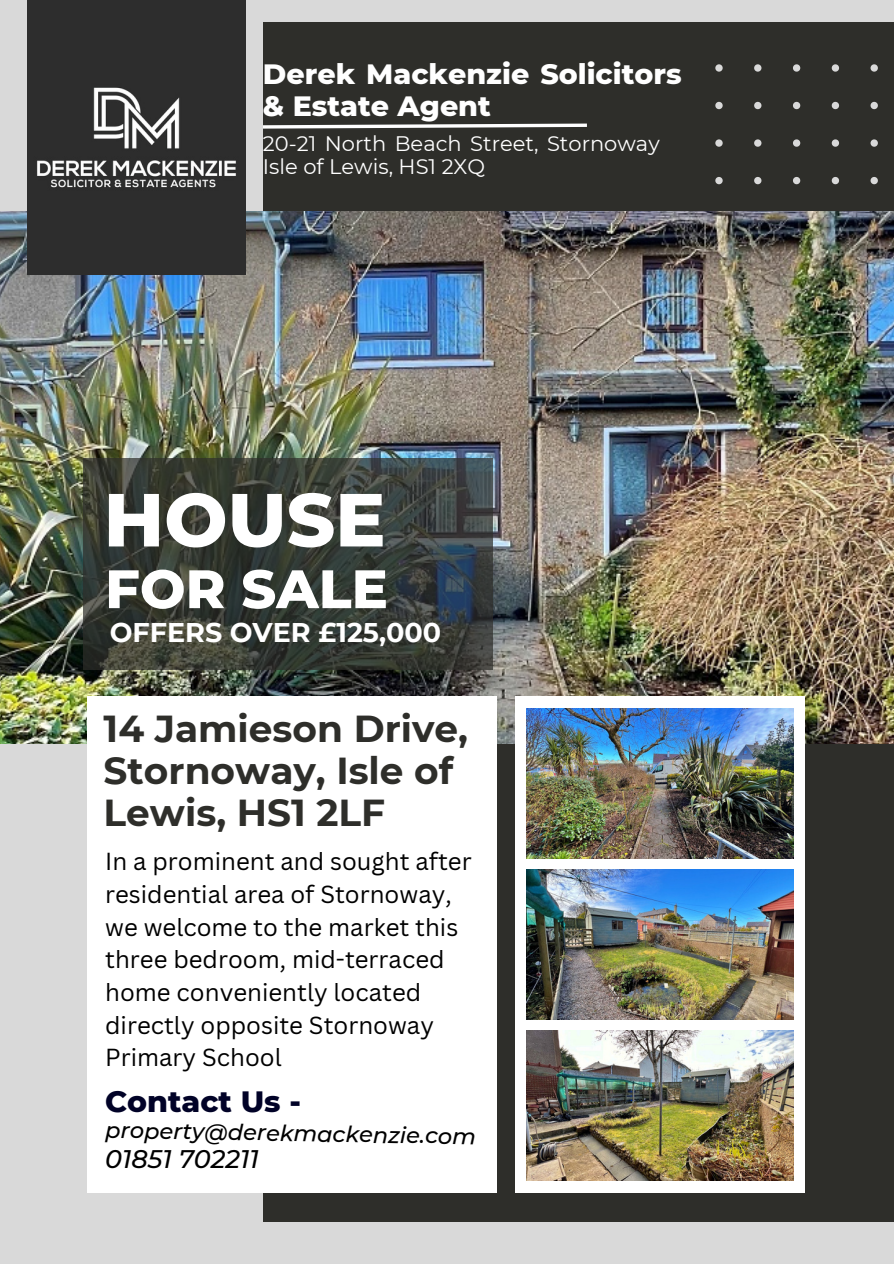
<style>
.page{position:relative;width:894px;height:1264px;background:#fff}
.page>*{position:absolute;margin:0;border:0;box-sizing:border-box;transform-origin:0 0}
.t1{font:800 75px "Montserrat";color:#fff}
.t2{font:800 54px "Montserrat";color:#fff}
.t3{font:700 37.5px/41.7px "Montserrat";color:#2e2e2a}
.t4{font:800 30px "Montserrat";color:#010227}
.t5{font:800 28.5px/31.5px "Montserrat";color:#fff}
.t6{font:700 27px "Montserrat";color:#fff}
.t7{font:italic 500 25.35px "Montserrat";color:#000}
.t8{font:24px/32.7px "Canva Sans";color:#000}
.t9{font:italic 500 22.5px "Montserrat";color:#000}
.t10{font:21px/22.5px "Montserrat";color:#fff}
</style>
<div class="page">
<div style="left:0;top:0;width:893px;height:1263px;background:#d9d9d9"></div>
<div style="left:263px;top:22px;width:630px;height:1199px;background:#2e2e2a"></div>
<img style="left:0;top:212px;width:893px;height:531px">
<div style="left:87px;top:696px;width:409px;height:496px;background:#fff"></div>
<div style="left:515px;top:696px;width:289px;height:496px;background:#fff"></div>
<img style="left:526px;top:708px;width:267px;height:150px">
<img style="left:526px;top:869px;width:267px;height:150px">
<img style="left:526px;top:1030px;width:267px;height:150px">
<svg style="left:715px;top:64px;width:163px;height:120px"></svg>
<svg style="left:83px;top:458px;width:409px;height:212px"></svg>
<svg style="left:263px;top:123px;width:324px;height:6px"></svg>
<img style="left:28px;top:0;width:217px;height:275px">
<h2 class="t5" style="left:263px;top:58px;width:420px">Derek Mackenzie Solicitors &amp; Estate Agent</h2>
<h4 class="t10" style="left:263px;top:132px;width:398px">20-21 North Beach Street, Stornoway<br>Isle of Lewis, HS1 2XQ</h4>
<h5 class="t1" style="left:104px;top:474px;width:283px">HOUSE</h5>
<p class="t2" style="left:105px;top:556px;width:284px">FOR SALE</p>
<h1 class="t6" style="left:110px;top:615px;width:333px">OFFERS OVER £125,000</h1>
<p class="t3" style="left:104px;top:708px;width:366px">14 Jamieson Drive,<br>Stornoway, Isle of<br>Lewis, HS1 2LF</p>
<p class="t8" style="left:105px;top:844px;width:368px">In a prominent and sought after residential area of Stornoway, we welcome to the market this three bedroom, mid-terraced home conveniently located directly opposite Stornoway<br>Primary School</p>
<h3 class="t4" style="left:105px;top:1082px;width:197px">Contact Us -</h3>
<p class="t9" style="left:106px;top:1116px;width:372px;rotate:1deg">property@derekmackenzie.com</p>
<h5 class="t7" style="left:105px;top:1143px;width:155px">01851 702211</h5>
</div>
